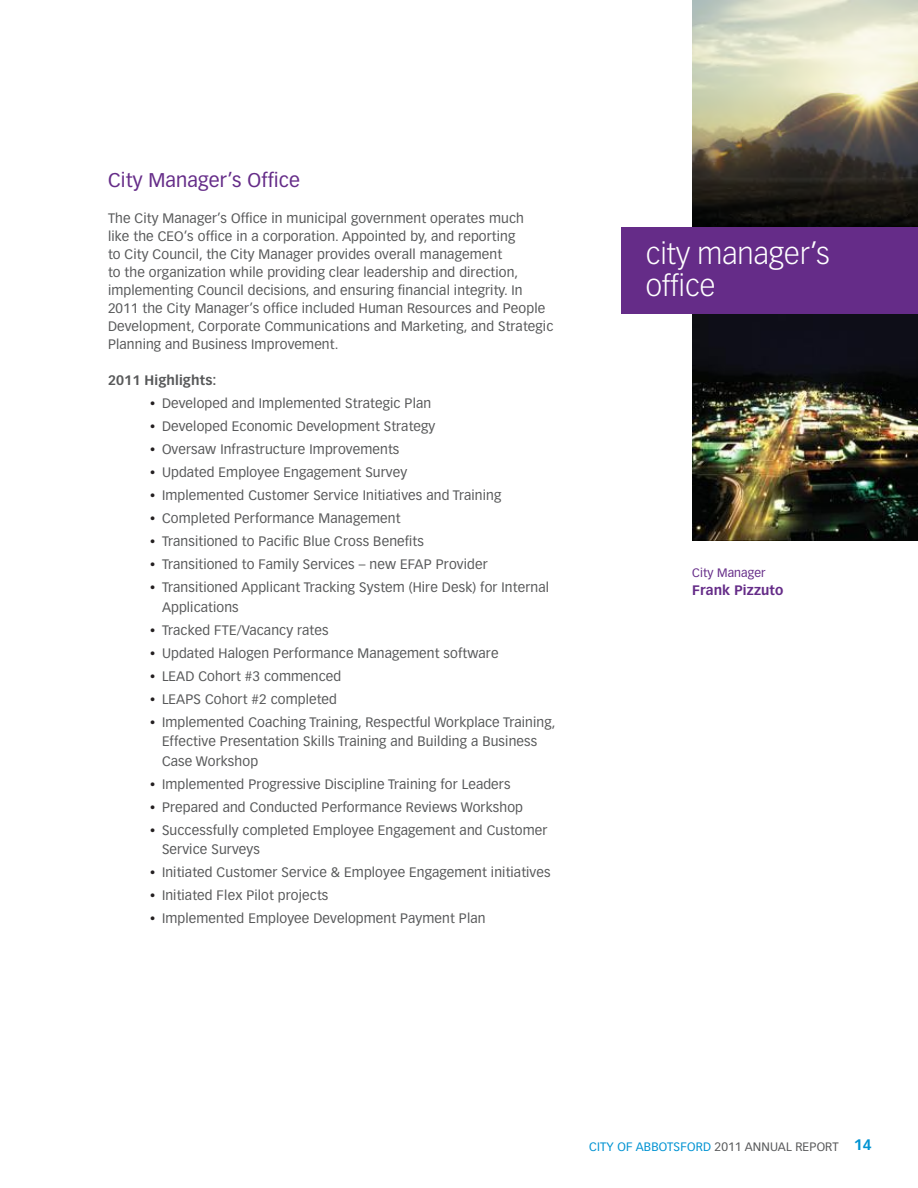
<style>
.page{position:relative;width:918px;height:1188px;background:#fff}
.page>*{position:absolute;margin:0;border:0;box-sizing:border-box;transform-origin:0 0}
.t1{font:300 29.25px/32.8px "Vectora LT Std";color:#fff}
.t2{font:19.5px "Vectora LT Std";letter-spacing:.01em;color:#652c88}
.t3{font:13.5px/18px "Vectora LT Std";letter-spacing:.01em;color:#58595a}
.t4{font:700 13.5px "Vectora LT Std";letter-spacing:.01em;color:#58595a}
.t5{font:700 13.5px "Vectora LT Std";letter-spacing:.01em;color:#652c88}
.t6{font:12px "Vectora LT Std";letter-spacing:.01em;color:#0093d2}
.t7{font:12px "Vectora LT Std";letter-spacing:.01em;color:#652c88}
.s1{font-family:"Myriad Pro";font-size:18px;color:#231f20}
.s2{color:#58595a}
.s3{font-weight:700;font-size:15px}
</style>
<div class="page">
<img style="left:692px;top:0;width:226px;height:227px">
<img style="left:692px;top:314px;width:226px;height:226px">
<div style="left:621px;top:227px;width:297px;height:87px;background:#652c88"></div>
<h2 class="t2" style="left:108px;top:169px;width:193px">City Manager’s Office</h2>
<p class="t3" style="left:108px;top:209px;width:447px">The City Manager’s Office in municipal government operates much<br>like the CEO’s office in a corporation. Appointed by, and reporting<br>to City Council, the City Manager provides overall management<br>to the organization while providing clear leadership and direction, implementing Council decisions, and ensuring financial integrity. In 2011 the City Manager’s office included Human Resources and People Development, Corporate Communications and Marketing, and Strategic Planning and Business Improvement.</p>
<p class="t4" style="left:108px;top:372px;width:110px">2011 Highlights:</p>
<p class="t3" style="left:150px;top:394px;width:283px"><span class="s1">•</span> Developed and Implemented Strategic Plan</p>
<p class="t3" style="left:150px;top:417px;width:287px"><span class="s1">•</span> Developed Economic Development Strategy</p>
<p class="t3" style="left:150px;top:440px;width:251px"><span class="s1">•</span> Oversaw Infrastructure Improvements</p>
<p class="t3" style="left:150px;top:463px;width:259px"><span class="s1">•</span> Updated Employee Engagement Survey</p>
<p class="t3" style="left:150px;top:487px;width:353px"><span class="s1">•</span> Implemented Customer Service Initiatives and Training</p>
<p class="t3" style="left:150px;top:510px;width:252px"><span class="s1">•</span> Completed Performance Management</p>
<p class="t3" style="left:150px;top:533px;width:275px"><span class="s1">•</span> Transitioned to Pacific Blue Cross Benefits</p>
<p class="t3" style="left:150px;top:556px;width:339px"><span class="s1">•</span> Transitioned to Family Services – new EFAP Provider</p>
<p class="t3" style="left:162px;top:578px;width:389px;line-height:19.5px;text-indent:-12px"><span class="s1">•</span> Transitioned Applicant Tracking System (Hire Desk) for Internal<br>Applications</p>
<p class="t3" style="left:150px;top:621px;width:180px"><span class="s1">•</span> Tracked FTE/Vacancy rates</p>
<p class="t3" style="left:150px;top:644px;width:350px"><span class="s1">•</span> Updated Halogen Performance Management software</p>
<p class="t3" style="left:150px;top:667px;width:193px"><span class="s1">•</span> LEAD Cohort #3 commenced</p>
<p class="t3" style="left:150px;top:690px;width:189px"><span class="s1">•</span> LEAPS Cohort #2 completed</p>
<p class="t3" style="left:162px;top:712px;width:395px;line-height:19.5px;text-indent:-12px"><span class="s1">•</span> Implemented Coaching Training, Respectful Workplace Training,<br>Effective Presentation Skills Training and Building a Business<br>Case Workshop</p>
<p class="t3" style="left:150px;top:775px;width:362px"><span class="s1">•</span> Implemented Progressive Discipline Training for Leaders</p>
<p class="t3" style="left:150px;top:798px;width:375px"><span class="s1">•</span> Prepared and Conducted Performance Reviews Workshop</p>
<p class="t3" style="left:162px;top:820px;width:387px;line-height:19.5px;text-indent:-12px"><span class="s1">•</span> Successfully completed Employee Engagement and Customer<br>Service Surveys</p>
<p class="t3" style="left:150px;top:864px;width:402px"><span class="s1">•</span> Initiated Customer Service &amp; Employee Engagement initiatives</p>
<p class="t3" style="left:150px;top:887px;width:180px"><span class="s1">•</span> Initiated Flex Pilot projects</p>
<p class="t3" style="left:150px;top:910px;width:337px"><span class="s1">•</span> Implemented Employee Development Payment Plan</p>
<h1 class="t1" style="left:646px;top:237px;width:185px">city manager’s office</h1>
<p class="t7" style="left:692px;top:566px;width:75px">City Manager</p>
<p class="t5" style="left:692px;top:583px;width:93px">Frank Pizzuto</p>
<p class="t6" style="left:589px;top:1139px;width:284px">CITY OF ABBOTSFORD <span class="s2">2011 ANNUAL REPORT</span> <span class="s3">14</span></p>
</div>
